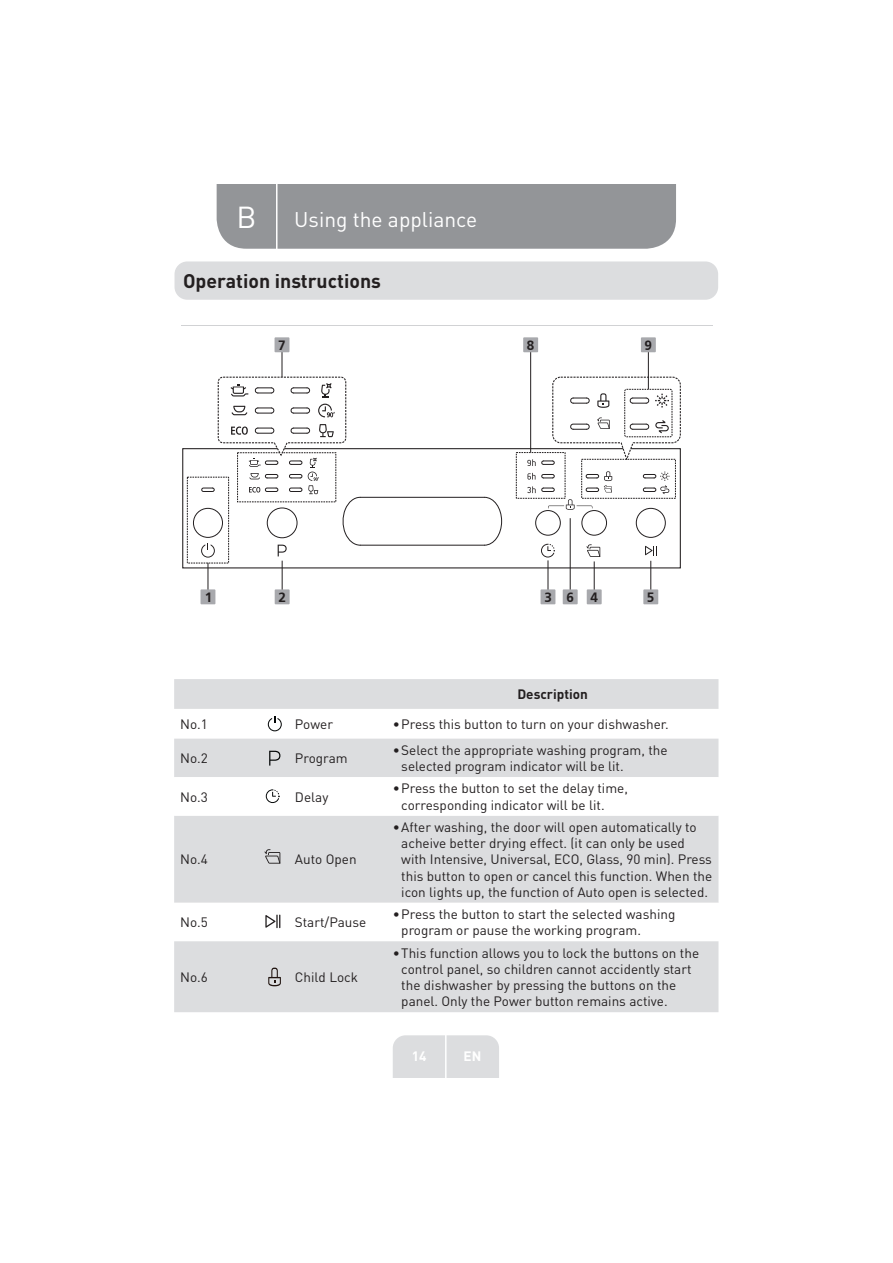
<style>
.page{position:relative;width:893px;height:1263px;background:#fff}
.page>*{position:absolute;margin:0;border:0;box-sizing:border-box;transform-origin:0 0}
.t1{font:30px "DIN Pro";color:#fff}
.t2{font:21px "DIN Pro";color:#fff}
.t3{font:700 19.5px "DIN Pro";color:#231f20}
.t4{font:13.5px/16.2px "DIN Pro";color:#231f20}
.t5{font:700 13.5px "DIN Pro";color:#231f20}
.t6{font:700 13.5px "Frutiger CE";color:#231f20}
.t7{font:700 13.5px "DIN Pro";color:#fff}
</style>
<div class="page">
<div style="left:217px;top:185px;width:459px;height:64px;background:#939598"></div>
<div style="left:393px;top:1035px;width:106px;height:43px;background:#dcdddf"></div>
<hr style="left:445px;top:1018px;width:1px;height:60px;background:#fff">
<hr style="left:276px;top:185px;width:1px;height:66px;background:#fff">
<div style="left:174px;top:261px;width:544px;height:39px;background:#dcdddf;border-radius:13px"></div>
<svg style="left:174px;top:679px;width:544px;height:98px;fill:#dcdddf"></svg>
<svg style="left:174px;top:795px;width:544px;height:134px;fill:#dcdddf"></svg>
<svg style="left:268px;top:716px;width:14px;height:15px"></svg>
<hr style="left:182px;top:325px;width:531px;height:1px;background:#d1d2d4">
<hr style="left:208px;top:563px;width:1px;height:32px;background:#231f20">
<hr style="left:282px;top:561px;width:1px;height:34px;background:#231f20">
<hr style="left:547px;top:560px;width:1px;height:35px;background:#231f20">
<hr style="left:594px;top:561px;width:1px;height:34px;background:#231f20">
<hr style="left:650px;top:561px;width:1px;height:34px;background:#231f20">
<div style="left:275px;top:589px;width:15px;height:15px;background:#a8a9ad"></div>
<div style="left:200px;top:589px;width:15px;height:15px;background:#a8a9ad"></div>
<div style="left:587px;top:589px;width:15px;height:15px;background:#a8a9ad"></div>
<div style="left:643px;top:589px;width:15px;height:15px;background:#a8a9ad"></div>
<div style="left:540px;top:589px;width:15px;height:15px;background:#a8a9ad"></div>
<svg style="left:541px;top:544px;width:14px;height:14px"></svg>
<svg style="left:645px;top:546px;width:9px;height:9px"></svg>
<hr style="left:360px;top:545px;width:124px;height:1px;background:#231f20">
<hr style="left:360px;top:497px;width:124px;height:1px;background:#231f20">
<svg style="left:484px;top:496px;width:18px;height:50px"></svg>
<div style="left:193px;top:508px;width:30px;height:30px;border:1px solid #231f20;border-radius:50%"></div>
<div style="left:636px;top:508px;width:30px;height:30px;border:1px solid #231f20;border-radius:50%"></div>
<div style="left:535px;top:510px;width:26px;height:26px;border:1px solid #231f20;border-radius:50%"></div>
<div style="left:581px;top:510px;width:26px;height:26px;border:1px solid #231f20;border-radius:50%"></div>
<div style="left:182px;top:448px;width:499px;height:120px;border:1px solid #231f20"></div>
<hr style="left:648px;top:349px;width:1px;height:40px;background:#231f20">
<div style="left:641px;top:337px;width:15px;height:15px;background:#a8a9ad"></div>
<div style="left:516px;top:452px;width:49px;height:47px;border:1px dashed #231f20"></div>
<hr style="left:530px;top:344px;width:1px;height:108px;background:#231f20">
<div style="left:523px;top:337px;width:15px;height:15px;background:#a8a9ad"></div>
<hr style="left:570px;top:518px;width:1px;height:77px;background:#231f20">
<div style="left:563px;top:589px;width:15px;height:15px;background:#a8a9ad"></div>
<svg style="left:200px;top:376px;width:161px;height:182px"></svg>
<hr style="left:282px;top:345px;width:1px;height:32px;background:#231f20">
<div style="left:274px;top:337px;width:15px;height:15px;background:#a8a9ad"></div>
<svg style="left:586px;top:544px;width:14px;height:13px"></svg>
<svg style="left:527px;top:376px;width:154px;height:134px"></svg>
<svg style="left:269px;top:751px;width:11px;height:15px"></svg>
<svg style="left:266px;top:789px;width:14px;height:14px"></svg>
<svg style="left:264px;top:849px;width:16px;height:15px"></svg>
<svg style="left:265px;top:915px;width:15px;height:13px"></svg>
<div style="left:174px;top:941px;width:544px;height:71px;background:#dcdddf"></div>
<h1 class="t1" style="left:237px;top:206px;width:22px">B</h1>
<h2 class="t2" style="left:294px;top:212px;width:185px">Using the appliance</h2>
<h3 class="t3" style="left:183px;top:268px;width:199px">Operation instructions</h3>
<p class="t6" style="left:278px;top:339px;width:9px">7</p>
<p class="t6" style="left:527px;top:339px;width:9px">8</p>
<p class="t6" style="left:644px;top:339px;width:9px">9</p>
<p class="t6" style="left:205px;top:591px;width:9px">1</p>
<p class="t6" style="left:278px;top:592px;width:9px">2</p>
<p class="t6" style="left:544px;top:591px;width:9px">3</p>
<p class="t6" style="left:590px;top:591px;width:9px">4</p>
<p class="t6" style="left:647px;top:591px;width:9px">5</p>
<p class="t6" style="left:566px;top:591px;width:9px">6</p>
<p class="t5" style="left:517px;top:685px;width:72px">Description</p>
<p class="t4" style="left:180px;top:718px;width:29px">No.1</p>
<p class="t4" style="left:295px;top:718px;width:40px">Power</p>
<p class="t4" style="left:393px;top:718px;width:277px">• Press this button to turn on your dishwasher.</p>
<p class="t4" style="left:180px;top:752px;width:29px">No.2</p>
<p class="t4" style="left:295px;top:752px;width:54px">Program</p>
<p class="t4" style="left:401px;top:744px;width:268px;text-indent:-9px">• Select the appropriate washing program, the selected program indicator will be lit.</p>
<p class="t4" style="left:180px;top:790px;width:29px">No.3</p>
<p class="t4" style="left:295px;top:790px;width:35px">Delay</p>
<p class="t4" style="left:401px;top:782px;width:228px;text-indent:-9px">• Press the button to set the delay time, corresponding indicator will be lit.</p>
<p class="t4" style="left:180px;top:853px;width:29px">No.4</p>
<p class="t4" style="left:295px;top:853px;width:63px">Auto Open</p>
<p class="t4" style="left:401px;top:821px;width:312px;text-indent:-9px">• After washing, the door will open automatically to acheive better drying effect. (it can only be used with Intensive, Universal, ECO, Glass, 90 min). Press this button to open or cancel this function. When the icon lights up, the function of Auto open is selected.</p>
<p class="t4" style="left:180px;top:916px;width:29px">No.5</p>
<p class="t4" style="left:295px;top:916px;width:73px">Start/Pause</p>
<p class="t4" style="left:401px;top:908px;width:275px;text-indent:-9px">• Press the button to start the selected washing program or pause the working program.</p>
<p class="t4" style="left:180px;top:971px;width:29px">No.6</p>
<p class="t4" style="left:295px;top:971px;width:65px">Child Lock</p>
<p class="t4" style="left:401px;top:946px;width:299px;text-indent:-9px">• This function allows you to lock the buttons on the control panel, so children cannot accidently start the dishwasher by pressing the buttons on the panel. Only the Power button remains active.</p>
<p class="t7" style="left:412px;top:1048px;width:16px">14</p>
<p class="t7" style="left:463px;top:1048px;width:19px">EN</p>
</div>
